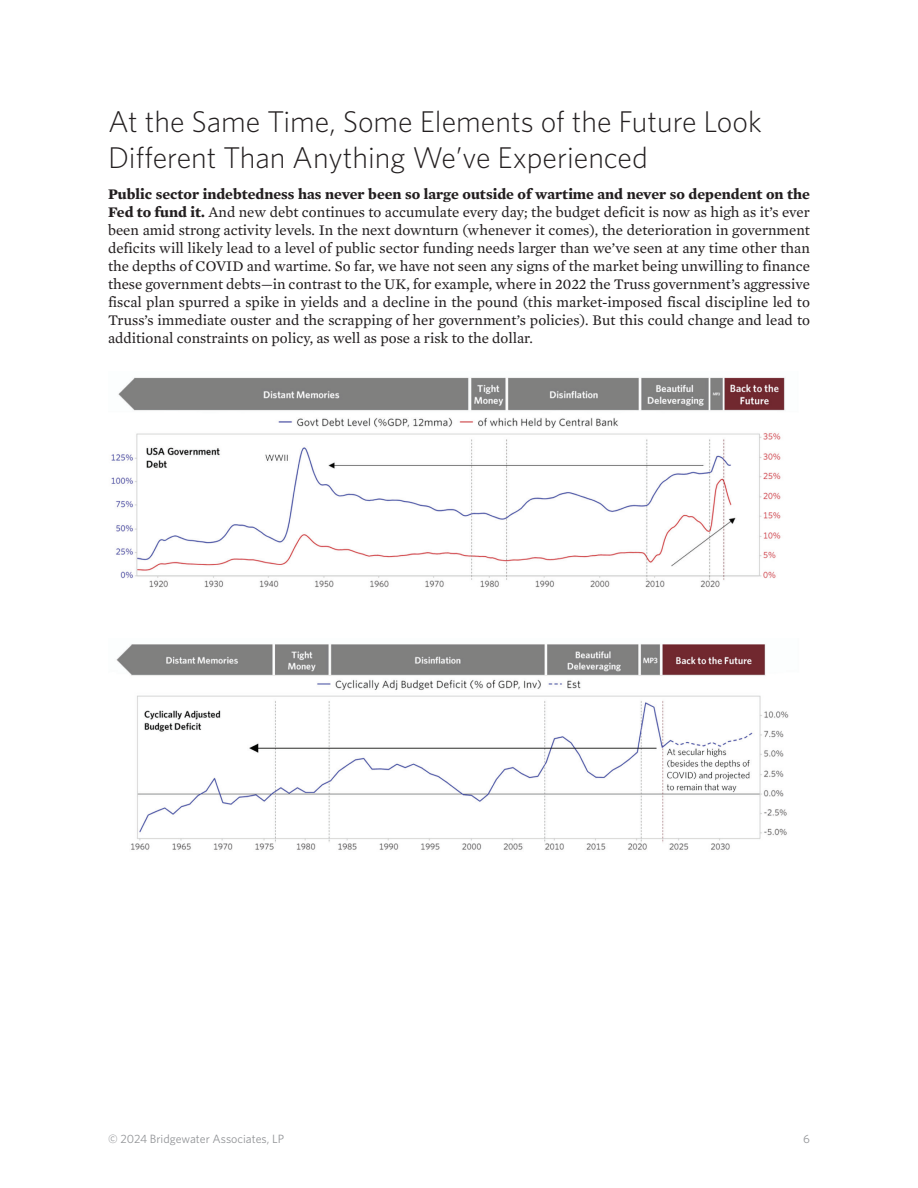
<style>
.page{position:relative;width:918px;height:1188px;background:#fff}
.page>*{position:absolute;margin:0;border:0;box-sizing:border-box;transform-origin:0 0}
.t1{font:300 30px/36px "Whitney";color:#231f20}
.t2{font:15px/18px "Mercury Text G2 Roman";color:#231f20;text-align:justify}
.t3{font:700 15px "Mercury Text G2";color:#231f20}
.t4{font:12px "Whitney";color:#939598}
.s1{font-family:"Mercury Text G2";font-weight:700}
</style>
<div class="page">
<img style="left:111px;top:377px;width:674px;height:211px">
<img style="left:116px;top:644px;width:673px;height:206px">
<h1 class="t1" style="left:108px;top:103px;width:655px">At the Same Time, Some Elements of the Future Look<br>Different Than Anything We’ve Experienced</h1>
<p class="t3" style="left:108px;top:185px;width:703px">Public sector indebtedness has never been so large outside of wartime and never so dependent on the</p>
<p class="t2" style="left:108px;top:204px;width:704px"><span class="s1">Fed to fund it.</span> And new debt continues to accumulate every day; the budget deficit is now as high as it’s ever been amid strong activity levels. In the next downturn (whenever it comes), the deterioration in government deficits will likely lead to a level of public sector funding needs larger than we’ve seen at any time other than the depths of COVID and wartime. So far, we have not seen any signs of the market being unwilling to finance these government debts—in contrast to the UK, for example, where in 2022 the Truss government’s aggressive fiscal plan spurred a spike in yields and a decline in the pound (this market-imposed fiscal discipline led to Truss’s immediate ouster and the scrapping of her government’s policies). But this could change and lead to additional constraints on policy, as well as pose a risk to the dollar.</p>
<p class="t4" style="left:108px;top:1130px;width:178px">© 2024 Bridgewater Associates, LP</p>
<p class="t4" style="left:803px;top:1130px;width:8px">6</p>
</div>
